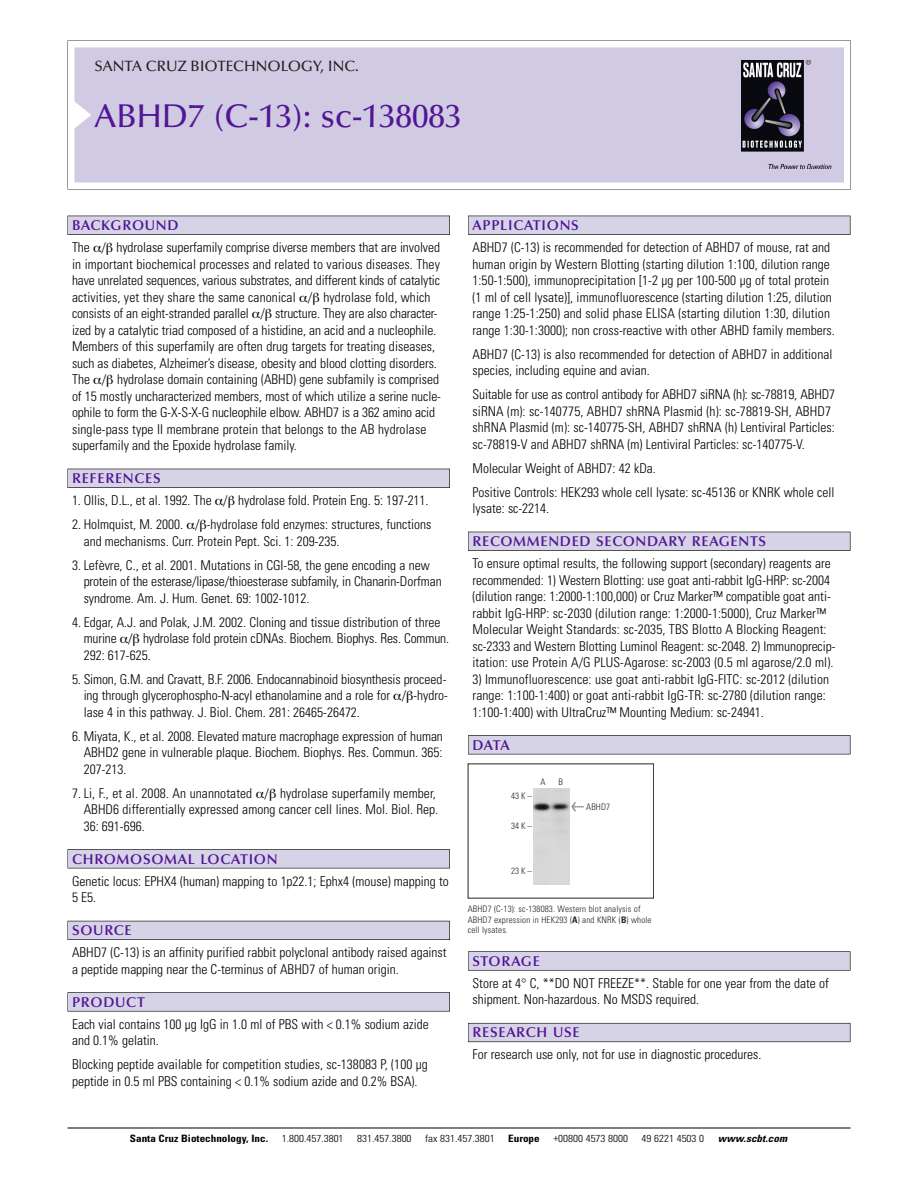
<style>
.page{position:relative;width:918px;height:1188px;background:#fff}
.page>*{position:absolute;margin:0;border:0;box-sizing:border-box;transform-origin:0 0}
.t1{font:500 33px "Optima";color:#511695}
.t2{font:500 15px "Optima";color:#231f20}
.t3{font:600 14.25px "Optima";letter-spacing:.05em;color:#511695}
.t4{font:300 condensed 13.5px/16.5px "Univers";color:#000}
.t5{font:300 condensed 10.2px "Univers";color:#000;scale:1.1 1}
.t6{font:700 condensed 10.2px "Univers";color:#000;scale:1.1 1}
.t7{font:italic 700 condensed 10.2px "Univers";letter-spacing:.005em;color:#000;scale:1.1 1}
.t8{font:9px/10.5px "Univers Condensed Light+NEMLKN";letter-spacing:.015em;color:#272627}
.s1{font-family:"Meta Plus Book Roman+UACVLG";font-size:10.5px}
.s2{font-family:"Univers Condensed Bold+MGVVAL"}
</style>
<div class="page">
<svg style="left:68px;top:40px;width:783px;height:149px"></svg>
<div style="left:74px;top:47px;width:770px;height:135px;background:#d1cae3"></div>
<img style="left:741px;top:60px;width:90px;height:108px">
<div style="left:68px;top:216px;width:382px;height:19px;background:#525155"></div>
<div style="left:68px;top:216px;width:381px;height:18px;background:#d7d3e7"></div>
<div style="left:68px;top:469px;width:382px;height:19px;background:#515055"></div>
<div style="left:68px;top:469px;width:381px;height:18px;background:#d7d3e7"></div>
<div style="left:68px;top:849px;width:382px;height:19px;background:#545357"></div>
<div style="left:68px;top:850px;width:381px;height:18px;background:#d7d3e7"></div>
<div style="left:68px;top:921px;width:382px;height:19px;background:#54535a"></div>
<div style="left:68px;top:921px;width:381px;height:18px;background:#d7d3e7"></div>
<svg style="left:68px;top:992px;width:382px;height:20px"></svg>
<div style="left:68px;top:993px;width:381px;height:18px;background:#d7d3e7"></div>
<div style="left:468px;top:216px;width:382px;height:19px;background:#525155"></div>
<div style="left:468px;top:216px;width:382px;height:18px;background:#d7d3e7"></div>
<div style="left:468px;top:532px;width:382px;height:19px;background:#515055"></div>
<div style="left:468px;top:532px;width:382px;height:18px;background:#d7d3e7"></div>
<div style="left:468px;top:735px;width:382px;height:19px;background:#545357"></div>
<div style="left:468px;top:736px;width:382px;height:18px;background:#d7d3e7"></div>
<div style="left:468px;top:951px;width:382px;height:20px;background:#666667"></div>
<div style="left:468px;top:952px;width:382px;height:18px;background:#d7d3e7"></div>
<div style="left:468px;top:1023px;width:382px;height:19px;background:#66646d"></div>
<div style="left:468px;top:1024px;width:382px;height:18px;background:#d7d3e7"></div>
<hr style="left:68px;top:1128px;width:782px;height:1px;background:#000">
<img style="left:533px;top:789px;width:36px;height:96px">
<p class="t2" style="left:94px;top:61px;width:266px">SANTA CRUZ BIOTECHNOLOGY, INC.</p>
<h1 class="t1" style="left:94px;top:103px;width:369px">ABHD7 (C-13): sc-138083</h1>
<p class="t3" style="left:72px;top:219px;width:108px">BACKGROUND</p>
<p class="t4" style="left:72px;top:240px;width:371px">The / hydrolase superfamily comprise diverse members that are involved in important biochemical processes and related to various diseases. They have unrelated sequences, various substrates, and different kinds of catalytic activities, yet they share the same canonical / hydrolase fold, which consists of an eight-stranded parallel / structure. They are also character&shy;ized by a catalytic triad composed of a histidine, an acid and a nucleophile.<br>Members of this superfamily are often drug targets for treating diseases, such as diabetes, Alzheimer’s disease, obesity and blood clotting disorders.<br>The / hydrolase domain containing (ABHD) gene subfamily is comprised of 15 mostly uncharacterized members, most of which utilize a serine nucle&shy;ophile to form the G-X-S-X-G nucleophile elbow. ABHD7 is a 362 amino acid single-pass type II membrane protein that belongs to the AB hydrolase superfamily and the Epoxide hydrolase family.</p>
<p class="t3" style="left:72px;top:473px;width:90px">REFERENCES</p>
<p class="t4" style="left:72px;top:493px;width:358px">1. Ollis, D.L., et al. 1992. The / hydrolase fold. Protein Eng. 5: 197-211.</p>
<p class="t4" style="left:84px;top:517px;width:349px;text-indent:-12px">2. Holmquist, M. 2000. / -hydrolase fold enzymes: structures, functions and mechanisms. Curr. Protein Pept. Sci. 1: 209-235.</p>
<p class="t4" style="left:84px;top:558px;width:360px;text-indent:-12px">3. Lefèvre, C., et al. 2001. Mutations in CGI-58, the gene encoding a new protein of the esterase/lipase/thioesterase subfamily, in Chanarin-Dorfman syndrome. Am. J. Hum. Genet. 69: 1002-1012.</p>
<p class="t4" style="left:84px;top:615px;width:367px;text-indent:-12px">4. Edgar, A.J. and Polak, J.M. 2002. Cloning and tissue distribution of three murine / hydrolase fold protein cDNAs. Biochem. Biophys. Res. Commun.<br>292: 617-625.</p>
<p class="t4" style="left:84px;top:672px;width:366px;text-align:justify;text-indent:-12px">5. Simon, G.M. and Cravatt, B.F. 2006. Endocannabinoid biosynthesis proceed&shy;ing through glycerophospho-N-acyl ethanolamine and a role for / -hydro&shy;lase 4 in this pathway. J. Biol. Chem. 281: 26465-26472.</p>
<p class="t4" style="left:84px;top:729px;width:361px;text-align:justify;text-indent:-12px">6. Miyata, K., et al. 2008. Elevated mature macrophage expression of human ABHD2 gene in vulnerable plaque. Biochem. Biophys. Res. Commun. 365:<br>207-213.</p>
<p class="t4" style="left:84px;top:786px;width:356px;text-indent:-12px">7. Li, F., et al. 2008. An unannotated / hydrolase superfamily member,<br>ABHD6 differentially expressed among cancer cell lines. Mol. Biol. Rep.<br>36: 691-696.</p>
<p class="t3" style="left:72px;top:853px;width:207px">CHROMOSOMAL LOCATION</p>
<p class="t4" style="left:72px;top:874px;width:378px">Genetic locus: EPHX4 (human) mapping to 1p22.1; Ephx4 (mouse) mapping to<br>5 E5.</p>
<p class="t3" style="left:72px;top:925px;width:61px">SOURCE</p>
<p class="t4" style="left:72px;top:945px;width:376px">ABHD7 (C-13) is an affinity purified rabbit polyclonal antibody raised against a peptide mapping near the C-terminus of ABHD7 of human origin.</p>
<p class="t3" style="left:72px;top:996px;width:74px">PRODUCT</p>
<p class="t4" style="left:72px;top:1017px;width:358px">Each vial contains 100 µg IgG in 1.0 ml of PBS with &lt; 0.1% sodium azide and 0.1% gelatin.</p>
<p class="t4" style="left:72px;top:1057px;width:357px">Blocking peptide available for competition studies, sc-138083 P, (100 µg peptide in 0.5 ml PBS containing &lt; 0.1% sodium azide and 0.2% BSA).</p>
<p class="t3" style="left:473px;top:219px;width:108px">APPLICATIONS</p>
<p class="t4" style="left:473px;top:240px;width:364px">ABHD7 (C-13) is recommended for detection of ABHD7 of mouse, rat and human origin by Western Blotting (starting dilution 1:100, dilution range 1:50-1:500), immunoprecipitation [1-2 µg per 100-500 µg of total protein (1 ml of cell lysate)], immunofluorescence (starting dilution 1:25, dilution range 1:25-1:250) and solid phase ELISA (starting dilution 1:30, dilution range 1:30-1:3000); non cross-reactive with other ABHD family members.</p>
<p class="t4" style="left:473px;top:347px;width:361px">ABHD7 (C-13) is also recommended for detection of ABHD7 in additional species, including equine and avian.</p>
<p class="t4" style="left:473px;top:387px;width:364px">Suitable for use as control antibody for ABHD7 siRNA (h): sc-78819, ABHD7 siRNA (m): sc-140775, ABHD7 shRNA Plasmid (h): sc-78819-SH, ABHD7 shRNA Plasmid (m): sc-140775-SH, ABHD7 shRNA (h) Lentiviral Particles: sc-78819-V and ABHD7 shRNA (m) Lentiviral Particles: sc-140775-V.</p>
<p class="t4" style="left:473px;top:457px;width:363px;line-height:24px">Molecular Weight of ABHD7: 42 kDa.<br>Positive Controls: HEK293 whole cell lysate: sc-45136 or KNRK whole cell</p>
<p class="t4" style="left:473px;top:501px;width:78px">lysate: sc-2214.</p>
<p class="t3" style="left:473px;top:536px;width:295px">RECOMMENDED SECONDARY REAGENTS</p>
<p class="t4" style="left:473px;top:556px;width:364px">To ensure optimal results, the following support (secondary) reagents are recommended: 1) Western Blotting: use goat anti-rabbit IgG-HRP: sc-2004 (dilution range: 1:2000-1:100,000) or Cruz Marker™ compatible goat anti&shy;rabbit IgG-HRP: sc-2030 (dilution range: 1:2000-1:5000), Cruz Marker™ Molecular Weight Standards: sc-2035, TBS Blotto A Blocking Reagent: sc-2333 and Western Blotting Luminol Reagent: sc-2048. 2) Immunoprecip&shy;itation: use Protein A/G PLUS-Agarose: sc-2003 (0.5 ml agarose/2.0 ml).</p>
<p class="t4" style="left:473px;top:672px;width:358px">3) Immunofluorescence: use goat anti-rabbit IgG-FITC: sc-2012 (dilution range: 1:100-1:400) or goat anti-rabbit IgG-TR: sc-2780 (dilution range:<br>1:100-1:400) with UltraCruz™ Mounting Medium: sc-24941.</p>
<p class="t3" style="left:473px;top:739px;width:39px">DATA</p>
<p class="t8" style="left:511px;top:791px;width:22px">43K–</p>
<p class="t8" style="left:511px;top:822px;width:22px">34K–</p>
<p class="t8" style="left:511px;top:866px;width:22px">23K–</p>
<p class="t8" style="left:541px;top:778px;width:7px">A</p>
<p class="t8" style="left:559px;top:778px;width:6px">B</p>
<p class="t8" style="left:572px;top:802px;width:40px"><span class="s1">&lt;</span> ABHD7</p>
<p class="t8" style="left:468px;top:905px;width:185px">ABHD7 (C-13): sc-138083. Western blot analysis of<br>ABHD7 expression in HEK293 (<span class="s2">A</span>) and KNRK (<span class="s2">B</span>) whole cell lysates.</p>
<p class="t3" style="left:473px;top:955px;width:69px">STORAGE</p>
<p class="t4" style="left:473px;top:976px;width:358px">Store at 4° C, **DO NOT FREEZE**. Stable for one year from the date of shipment. Non-hazardous. No MSDS required.</p>
<p class="t3" style="left:473px;top:1027px;width:109px">RESEARCH USE</p>
<p class="t4" style="left:473px;top:1048px;width:290px">For research use only, not for use in diagnostic procedures.</p>
<p class="t6" style="left:130px;top:1135px;width:127px">Santa Cruz Biotechnology, Inc.</p>
<p class="t5" style="left:282px;top:1135px;width:58px">1.800.457.3801</p>
<p class="t5" style="left:357px;top:1135px;width:51px">831.457.3800</p>
<p class="t5" style="left:425px;top:1135px;width:65px">fax 831.457.3801</p>
<p class="t6" style="left:508px;top:1135px;width:30px">Europe</p>
<p class="t5" style="left:553px;top:1135px;width:69px">+00800 4573 8000</p>
<p class="t5" style="left:642px;top:1135px;width:58px">49 6221 4503 0</p>
<p class="t7" style="left:718px;top:1135px;width:64px">www.scbt.com</p>
</div>
